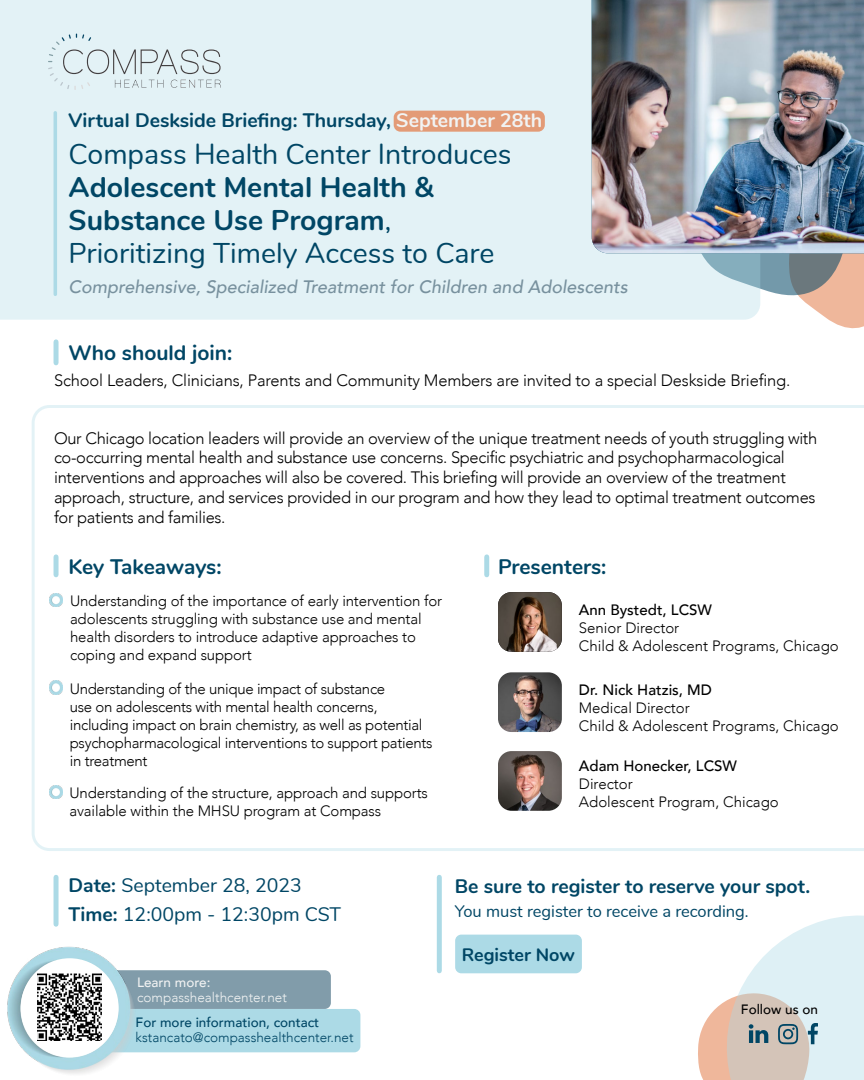
<style>
.page{position:relative;width:864px;height:1080px;background:#fff}
.page>*{position:absolute;margin:0;border:0;box-sizing:border-box;transform-origin:0 0}
.t1{font:700 28.5px/33px "Nunito";color:#004665}
.t2{font:28.5px "Nunito";color:#004665}
.t3{font:700 21px "Nunito";color:#004665}
.t4{font:700 19.5px "Nunito";color:#004665}
.t5{font:19.5px/29.5px "Nunito";color:#004665}
.t6{font:italic 500 18px "Avenir";color:#78919e}
.t7{font:700 18px "Nunito";color:#004665}
.t8{font:300 16.5px/19.8px "Avenir";letter-spacing:-.02em;color:#000}
.t9{font:16.5px "Nunito";color:#004665}
.t10{font:300 15px/18px "Avenir";letter-spacing:-.01em;color:#000}
.t11{font:500 15px "Avenir";color:#000}
.t12{font:300 13.5px "Avenir";color:#004665}
.t13{font:500 13.5px "Avenir";color:#004665}
.t14{font:300 13.5px "Avenir";color:#f1f3f3}
.t15{font:500 13.5px "Avenir";color:#f1f2f2}
.t16{font:500 13.5px "Avenir";color:#000}
.s1{color:#f1f3f3}
.s2{font-weight:400}
.s3{font-weight:700}
</style>
<div class="page">
<div style="left:99px;top:1009px;width:261px;height:43px;background:#acdae6;border-radius:6px"></div>
<div style="left:88px;top:970px;width:243px;height:39px;background:#819caa;border-radius:6px"></div>
<svg style="left:32px;top:405px;width:832px;height:446px"></svg>
<svg style="left:760px;top:253px;width:104px;height:76px"></svg>
<div style="left:0;top:0;width:760px;height:320px;background:#e3f2f6"></div>
<svg style="left:48px;top:34px;width:173px;height:56px;background:#d7e4e8"></svg>
<img style="left:498px;top:672px;width:64px;height:60px">
<img style="left:498px;top:751px;width:64px;height:60px">
<img style="left:498px;top:592px;width:64px;height:60px">
<div style="left:54px;top:877px;width:5px;height:47px;background:#acdae6"></div>
<div style="left:54px;top:557px;width:5px;height:18px;background:#acdae6"></div>
<div style="left:484px;top:557px;width:5px;height:18px;background:#acdae6"></div>
<div style="left:54px;top:342px;width:5px;height:21px;background:#acdae6"></div>
<svg style="left:698px;top:915px;width:166px;height:165px"></svg>
<hr style="left:54px;top:113px;width:3px;height:181px;background:#acdae6">
<img style="left:7px;top:918px;width:149px;height:156px">
<div style="left:21px;top:958px;width:98px;height:99px;background:#fff;border-radius:50%"></div>
<img style="left:592px;top:0;width:272px;height:253px">
<img style="left:37px;top:974px;width:65px;height:67px">
<div style="left:394px;top:111px;width:151px;height:21px;background:#e39b77;border-radius:7px"></div>
<div style="left:455px;top:935px;width:127px;height:38px;background:#acdae6;border-radius:6px"></div>
<div style="left:437px;top:877px;width:5px;height:94px;background:#acdae6"></div>
<img style="left:49px;top:593px;width:14px;height:14px">
<img style="left:49px;top:681px;width:14px;height:13px">
<img style="left:49px;top:785px;width:14px;height:14px">
<h3 class="t4" style="left:69px;top:106px;width:475px">Virtual Deskside Briefing: Thursday, <span class="s1">September 28th</span></h3>
<h1 class="t2" style="left:69px;top:133px;width:445px">Compass Health Center Introduces</h1>
<h1 class="t1" style="left:69px;top:169px;width:427px">Adolescent Mental Health &amp;<br>Substance Use Program<span class="s2">,<br>Prioritizing Timely Access to Care</span></h1>
<p class="t6" style="left:69px;top:276px;width:561px">Comprehensive, Specialized Treatment for Children and Adolescents</p>
<h2 class="t3" style="left:69px;top:337px;width:165px">Who should join:</h2>
<p class="t8" style="left:54px;top:370px;width:738px">School Leaders, Clinicians, Parents and Community Members are invited to a special Deskside Briefing.</p>
<p class="t8" style="left:54px;top:428px;width:765px">Our Chicago location leaders will provide an overview of the unique treatment needs of youth struggling with co-occurring mental health and substance use concerns. Specific psychiatric and psychopharmacological interventions and approaches will also be covered. This briefing will provide an overview of the treatment approach, structure, and services provided in our program and how they lead to optimal treatment outcomes for patients and families.</p>
<h2 class="t3" style="left:69px;top:551px;width:155px">Key Takeaways:</h2>
<p class="t10" style="left:70px;top:591px;width:374px">Understanding of the importance of early intervention for adolescents struggling with substance use and mental health disorders to introduce adaptive approaches to coping and expand support</p>
<p class="t10" style="left:70px;top:679px;width:364px">Understanding of the unique impact of substance<br>use on adolescents with mental health concerns, including impact on brain chemistry, as well as potential psychopharmacological interventions to support patients in treatment</p>
<p class="t10" style="left:70px;top:784px;width:360px">Understanding of the structure, approach and supports available within the MHSU program at Compass</p>
<h2 class="t3" style="left:498px;top:551px;width:110px">Presenters:</h2>
<p class="t11" style="left:579px;top:597px;width:135px">Ann Bystedt, LCSW</p>
<p class="t10" style="left:579px;top:619px;width:261px">Senior Director<br>Child &amp; Adolescent Programs, Chicago</p>
<p class="t11" style="left:579px;top:677px;width:135px">Dr. Nick Hatzis, MD</p>
<p class="t10" style="left:579px;top:699px;width:261px">Medical Director<br>Child &amp; Adolescent Programs, Chicago</p>
<p class="t11" style="left:579px;top:753px;width:160px">Adam Honecker, LCSW</p>
<p class="t10" style="left:579px;top:775px;width:201px">Director<br>Adolescent Program, Chicago</p>
<h3 class="t5" style="left:69px;top:869px;width:274px"><span class="s3">Date:</span> September 28, 2023<br><span class="s3">Time:</span> 12:00pm - 12:30pm CST</h3>
<p class="t15" style="left:137px;top:970px;width:75px">Learn more:</p>
<p class="t14" style="left:137px;top:989px;width:151px">compasshealthcenter.net</p>
<p class="t13" style="left:136px;top:1011px;width:185px">For more information, contact</p>
<p class="t12" style="left:136px;top:1029px;width:219px">kstancato@compasshealthcenter.net</p>
<h3 class="t4" style="left:455px;top:872px;width:357px">Be sure to register to reserve your spot.</h3>
<p class="t9" style="left:455px;top:899px;width:295px">You must register to receive a recording.</p>
<p class="t7" style="left:462px;top:942px;width:115px">Register Now</p>
<p class="t16" style="left:741px;top:998px;width:79px">Follow us on</p>
</div>
